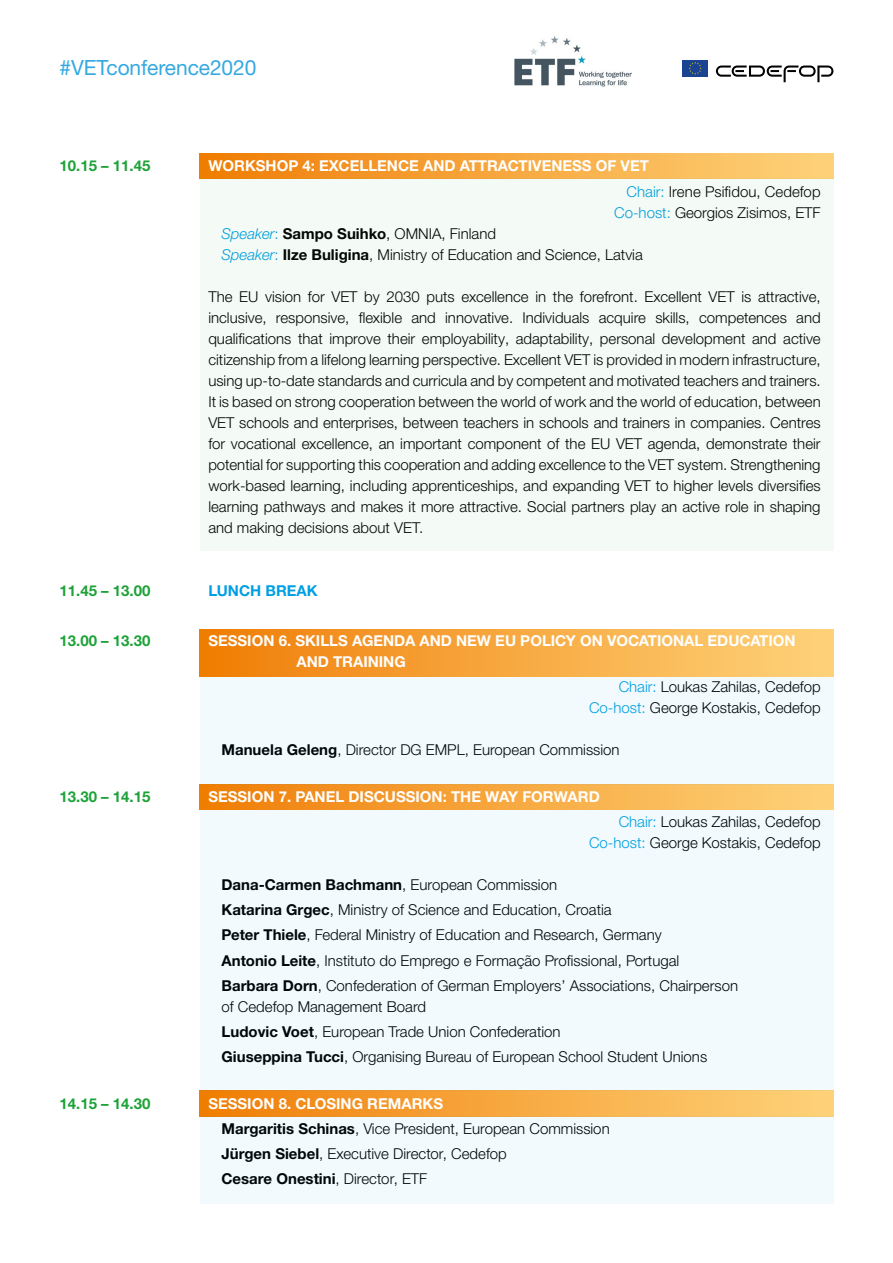
<style>
.page{position:relative;width:893px;height:1263px;background:#fff}
.page>*{position:absolute;margin:0;border:0;box-sizing:border-box;transform-origin:0 0}
.t1{font:21px "Helvetica Neue LTW1 G";letter-spacing:-.005em;color:#36a9e1}
.t2{font:300 15px/21px "Helvetica Neue LTW1 G";color:#000}
.t3{font:700 15px/25.2px "Helvetica Neue LTW1 G";color:#fff}
.t4{font:700 15px "Helvetica Neue LTW1 G";color:#1da238}
.t5{font:700 15px "Helvetica Neue LTW1 G";color:#009fe3}
.s1{font-weight:300;color:#009fe3}
.s2{font-weight:300;color:#000}
.s3{color:#009fe3}
.s4{font-style:italic;color:#009fe3}
.s5{font-weight:700}
.s6{font-weight:700;color:#fff}
</style>
<div class="page">
<div style="left:200px;top:1091px;width:633px;height:25px;background:linear-gradient(to right,#f07e06,#fed37b)"></div>
<div style="left:200px;top:784px;width:633px;height:26px;background:linear-gradient(to right,#f07e06,#fed37b)"></div>
<div style="left:200px;top:629px;width:633px;height:47px;background:linear-gradient(to right,#f07e06,#fed37b)"></div>
<div style="left:200px;top:153px;width:633px;height:26px;background:linear-gradient(to right,#f07e06,#fed37b)"></div>
<div style="left:200px;top:179px;width:633px;height:372px;background:#f4faf5"></div>
<div style="left:200px;top:677px;width:633px;height:107px;background:#f3fafd"></div>
<div style="left:200px;top:810px;width:633px;height:281px;background:#f3fafd"></div>
<div style="left:200px;top:1116px;width:633px;height:87px;background:#f3fafd"></div>
<div style="left:683px;top:60px;width:25px;height:17px;background:#1a4491"></div>
<svg style="left:689px;top:62px;width:12px;height:13px"></svg>
<svg style="left:716px;top:66px;width:117px;height:16px"></svg>
<img style="left:515px;top:36px;width:116px;height:51px">
<h1 class="t1" style="left:60px;top:54px;width:198px">#VETconference2020</h1>
<p class="t4" style="left:60px;top:157px;width:92px">10.15 – 11.45</p>
<p class="t3" style="left:626px;top:153px;width:196px;text-indent:-418px">WORKSHOP 4: EXCELLENCE AND ATTRACTIVENESS OF VET<br><span class="s1">Chair:</span> <span class="s2">Irene Psifidou, Cedefop</span></p>
<p class="t2" style="left:614px;top:202px;width:208px"><span class="s3">Co-host:</span> Georgios Zisimos, ETF</p>
<p class="t2" style="left:222px;top:223px;width:423px"><span class="s4">Speaker</span><span class="s3">:</span> <span class="s5">Sampo Suihko</span>, OMNIA, Finland<br><span class="s4">Speaker</span><span class="s3">:</span> <span class="s5">Ilze Buligina</span>, Ministry of Education and Science, Latvia</p>
<p class="t2" style="left:208px;top:286px;width:614px;text-align:justify">The EU vision for VET by 2030 puts excellence in the forefront. Excellent VET is attractive, inclusive, responsive, flexible and innovative. Individuals acquire skills, competences and qualifications that improve their employability, adaptability, personal development and active citizenship from a lifelong learning perspective. Excellent VET is provided in modern infrastructure, using up-to-date standards and curricula and by competent and motivated teachers and trainers.<br>It is based on strong cooperation between the world of work and the world of education, between VET schools and enterprises, between teachers in schools and trainers in companies. Centres for vocational excellence, an important component of the EU VET agenda, demonstrate their potential for supporting this cooperation and adding excellence to the VET system. Strengthening work-based learning, including apprenticeships, and expanding VET to higher levels diversifies learning pathways and makes it more attractive. Social partners play an active role in shaping and making decisions about VET.</p>
<p class="t4" style="left:60px;top:581px;width:92px">11.45 – 13.00</p>
<p class="t5" style="left:208px;top:581px;width:111px">LUNCH BREAK</p>
<p class="t4" style="left:60px;top:631px;width:92px">13.00 – 13.30</p>
<p class="t3" style="left:296px;top:630px;width:501px;line-height:21px;text-indent:-88px">SESSION 6. SKILLS AGENDA AND NEW EU POLICY ON VOCATIONAL EDUCATION<br>AND TRAINING</p>
<p class="t2" style="left:589px;top:676px;width:233px;text-align:right"><span class="s3">Chair:</span> Loukas Zahilas, Cedefop<br><span class="s3">Co-host:</span> George Kostakis, Cedefop</p>
<p class="t2" style="left:222px;top:739px;width:400px"><span class="s5">Manuela Geleng</span>, Director DG EMPL, European Commission</p>
<p class="t4" style="left:60px;top:787px;width:92px">13.30 – 14.15</p>
<p class="t3" style="left:208px;top:783px;width:393px">SESSION 7. PANEL DISCUSSION: THE WAY FORWARD</p>
<p class="t2" style="left:589px;top:811px;width:233px;text-align:right"><span class="s3">Chair:</span> Loukas Zahilas, Cedefop<br><span class="s3">Co-host:</span> George Kostakis, Cedefop</p>
<p class="t2" style="left:222px;top:872px;width:518px;line-height:25.2px"><span class="s5">Dana-Carmen Bachmann</span>, European Commission<br><span class="s5">Katarina Grgec</span>, Ministry of Science and Education, Croatia<br><span class="s5">Peter Thiele</span>, Federal Ministry of Education and Research, Germany<br><span class="s5">Antonio Leite</span>, Instituto do Emprego e Formação Profissional, Portugal <span class="s5">Barbara Dorn</span>, Confederation of German Employers’ Associations, Chairperson</p>
<p class="t2" style="left:222px;top:994px;width:487px;line-height:25.2px">of Cedefop Management Board<br><span class="s5">Ludovic Voet</span>, European Trade Union Confederation<br><span class="s5">Giuseppina Tucci</span>, Organising Bureau of European School Student Unions</p>
<p class="t4" style="left:60px;top:1094px;width:92px">14.15 – 14.30</p>
<p class="t2" style="left:222px;top:1091px;width:390px;line-height:25.2px;text-indent:-13px"><span class="s6">SESSION 8. CLOSING REMARKS<br></span><span class="s5">Margaritis Schinas</span>, Vice President, European Commission <span class="s5">Jürgen Siebel</span>, Executive Director, Cedefop<br><span class="s5">Cesare Onestini</span>, Director, ETF</p>
</div>
